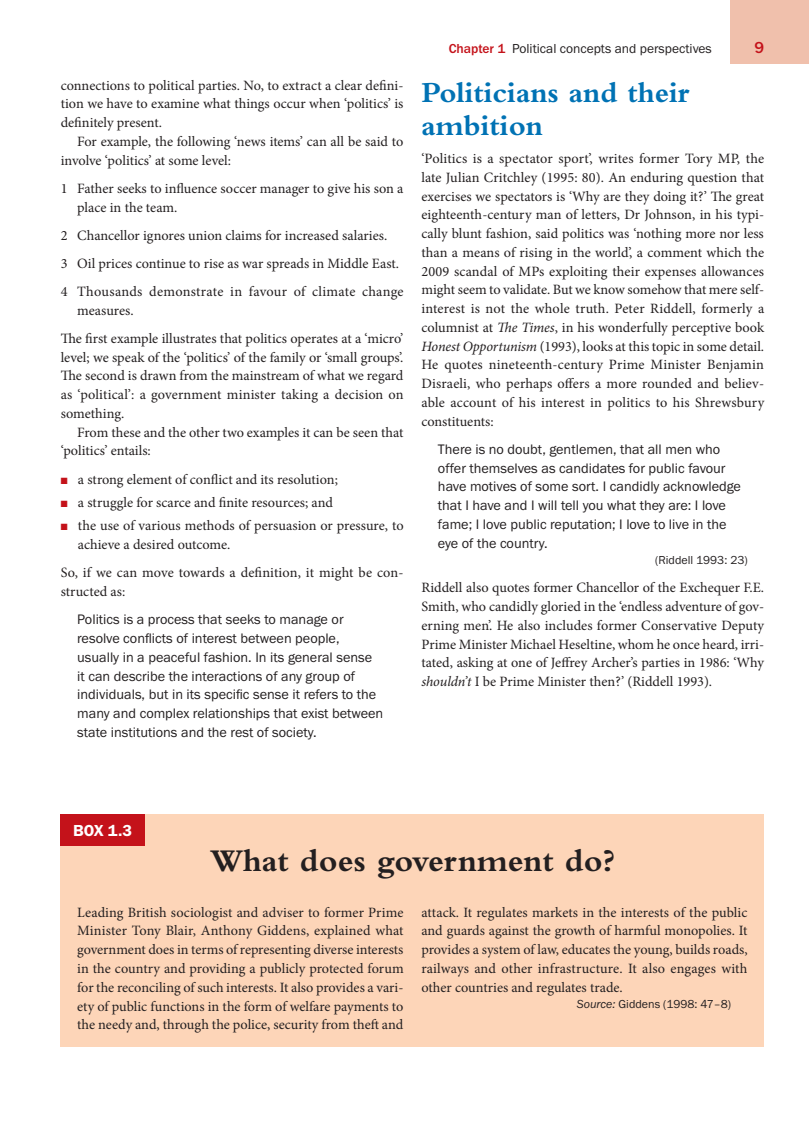
<style>
.page{position:relative;width:809px;height:1121px;background:#fff}
.page>*{position:absolute;margin:0;border:0;box-sizing:border-box;transform-origin:0 0}
.t1{font:700 33px "Bembo";color:#231f20}
.t2{font:700 30px/33px "Bembo";color:#0072b4}
.t3{font:600 16.5px "Franklin Gothic Itc T";color:#fff}
.t4{font:500 16.5px "Franklin Gothic Itc T";color:#c4121a}
.t5{font:14.25px/18.8px "Minion Pro";color:#231f20}
.t6{font:14.25px/18.8px "Franklin Gothic Itc T";color:#231f20}
.t7{font:13.5px "Franklin Gothic Itc T";color:#231f20}
.t8{font:12px "Franklin Gothic Itc T";color:#231f20}
.t9{font:9px "Zapf Dingbats";color:#c4121a}
.s1{color:#c4121a}
.s2{font-weight:500;color:#c4121a}
.s3{font-style:italic}
</style>
<div class="page">
<div style="left:729px;top:0;width:79px;height:63px;background:#f0c0ac"></div>
<div style="left:61px;top:814px;width:703px;height:232px;background:#fdd5b8"></div>
<div style="left:61px;top:814px;width:84px;height:31px;background:#c4121a"></div>
<p class="t5" style="left:61px;top:76px;width:344px;text-align:justify">connections to political parties. No, to extract a clear defini&shy;tion we have to examine what things occur when ‘politics’ is definitely present.</p>
<p class="t5" style="left:61px;top:132px;width:344px;text-indent:17px">For example, the following ‘news items’ can all be said to involve ‘politics’ at some level:</p>
<p class="t5" style="left:77px;top:179px;width:328px;text-indent:-17px">1 Father seeks to influence soccer manager to give his son a place in the team.</p>
<p class="t5" style="left:61px;top:221px;width:344px;line-height:28.2px">2 Chancellor ignores union claims for increased salaries.<br>3 Oil prices continue to rise as war spreads in Middle East.<br>4 Thousands demonstrate in favour of climate change</p>
<p class="t5" style="left:61px;top:296px;width:344px;line-height:28.2px;text-indent:17px">measures.<br>The first example illustrates that politics operates at a ‘micro’</p>
<p class="t5" style="left:61px;top:348px;width:344px;text-align:justify">level; we speak of the ‘politics’ of the family or ‘small groups’.<br>The second is drawn from the mainstream of what we regard as ‘political’: a government minister taking a decision on something.</p>
<p class="t5" style="left:61px;top:423px;width:344px;text-indent:17px">From these and the other two examples it can be seen that ‘politics’ entails:</p>
<p class="t9" style="left:68px;top:476px;width:4px">■</p>
<p class="t5" style="left:61px;top:469px;width:279px"><span class="s1">■</span> a strong element of conflict and its resolution;</p>
<p class="t9" style="left:68px;top:499px;width:4px">■</p>
<p class="t5" style="left:61px;top:493px;width:274px"><span class="s1">■</span> a struggle for scarce and finite resources; and</p>
<p class="t5" style="left:78px;top:516px;width:327px;text-indent:-17px"><span class="s1">■</span> the use of various methods of persuasion or pressure, to achieve a desired outcome.</p>
<p class="t5" style="left:61px;top:563px;width:344px">So, if we can move towards a definition, it might be con&shy;structed as:</p>
<p class="t6" style="left:77px;top:610px;width:307px">Politics is a process that seeks to manage or resolve conflicts of interest between people, usually in a peaceful fashion. In its general sense it can describe the interactions of any group of individuals, but in its specific sense it refers to the many and complex relationships that exist between state institutions and the rest of society.</p>
<p class="t7" style="left:449px;top:40px;width:264px"><span class="s2">Chapter 1</span> Political concepts and perspectives</p>
<p class="t4" style="left:754px;top:37px;width:11px">9</p>
<h2 class="t2" style="left:421px;top:76px;width:270px">Politicians and their ambition</h2>
<p class="t5" style="left:421px;top:149px;width:344px;text-align:justify">‘Politics is a spectator sport’, writes former Tory MP, the late Julian Critchley (1995: 80). An enduring question that exercises we spectators is ‘Why are they doing it?’ The great eighteenth-century man of letters, Dr Johnson, in his typi&shy;cally blunt fashion, said politics was ‘nothing more nor less than a means of rising in the world’, a comment which the 2009 scandal of MPs exploiting their expenses allowances might seem to validate. But we know somehow that mere self&shy;interest is not the whole truth. Peter Riddell, formerly a columnist at <span class="s3">The Times</span>, in his wonderfully perceptive book <span class="s3">Honest Opportunism</span> (1993), looks at this topic in some detail.<br>He quotes nineteenth-century Prime Minister Benjamin Disraeli, who perhaps offers a more rounded and believ&shy;able account of his interest in politics to his Shrewsbury constituents:</p>
<p class="t6" style="left:438px;top:439px;width:304px">There is no doubt, gentlemen, that all men who offer themselves as candidates for public favour have motives of some sort. I candidly acknowledge that I have and I will tell you what they are: I love fame; I love public reputation; I love to live in the eye of the country.</p>
<p class="t8" style="left:655px;top:553px;width:94px">(Riddell 1993: 23)</p>
<p class="t5" style="left:421px;top:578px;width:344px;text-align:justify">Riddell also quotes former Chancellor of the Exchequer F.E.<br>Smith, who candidly gloried in the ‘endless adventure of gov&shy;erning men’. He also includes former Conservative Deputy Prime Minister Michael Heseltine, whom he once heard, irri&shy;tated, asking at one of Jeffrey Archer’s parties in 1986: ‘Why <span class="s3">shouldn’t</span> I be Prime Minister then?’ (Riddell 1993).</p>
<p class="t3" style="left:73px;top:821px;width:61px">BOX 1.3</p>
<h1 class="t1" style="left:210px;top:842px;width:406px">What does government do?</h1>
<p class="t5" style="left:77px;top:902px;width:328px;text-align:justify">Leading British sociologist and adviser to former Prime Minister Tony Blair, Anthony Giddens, explained what government does in terms of representing diverse interests in the country and providing a publicly protected forum for the reconciling of such interests. It also provides a vari&shy;ety of public functions in the form of welfare payments to the needy and, through the police, security from theft and</p>
<p class="t5" style="left:421px;top:902px;width:327px;text-align:justify">attack. It regulates markets in the interests of the public and guards against the growth of harmful monopolies. It provides a system of law, educates the young, builds roads, railways and other infrastructure. It also engages with other countries and regulates trade.</p>
<p class="t8" style="left:577px;top:997px;width:156px"><span class="s3">Source:</span> Giddens (1998: 47–8)</p>
</div>
